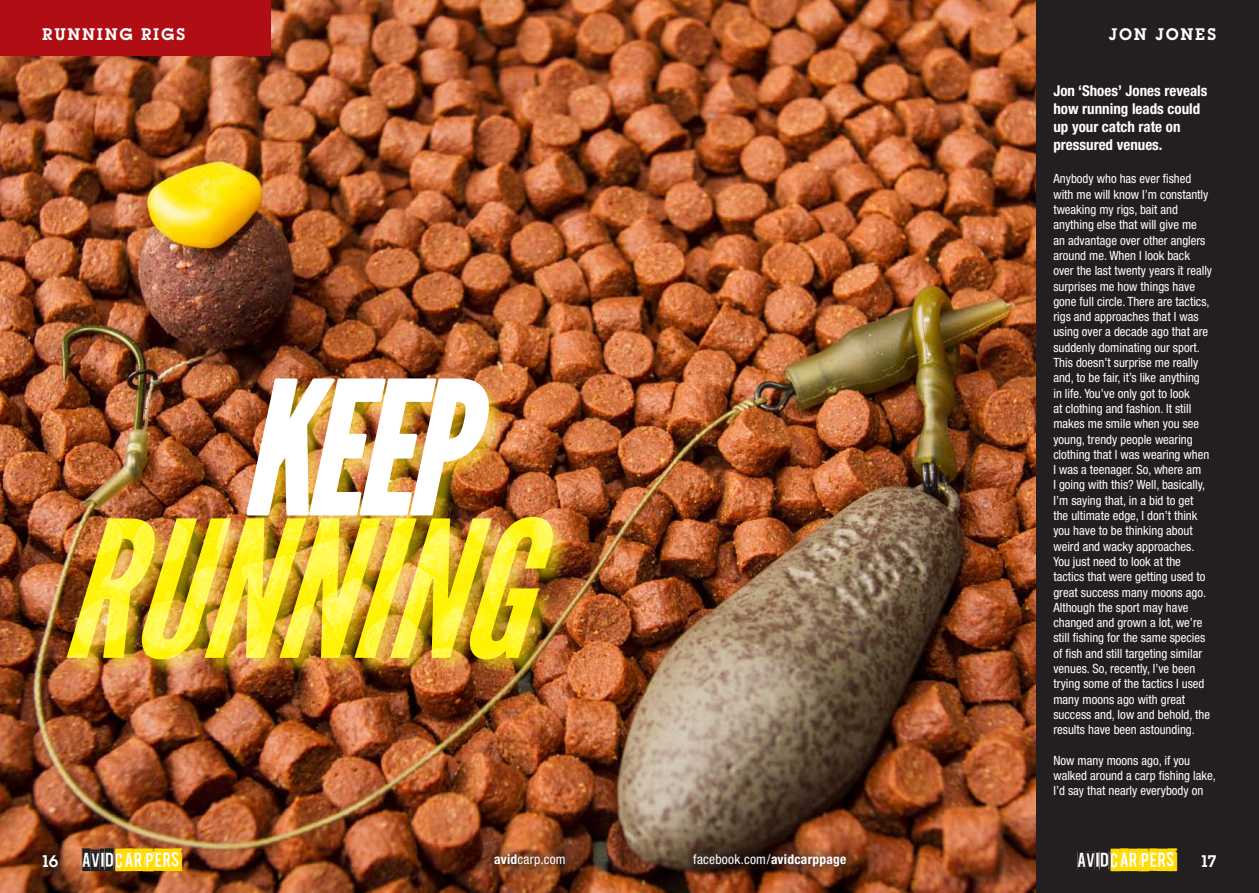
<style>
.page{position:relative;width:1259px;height:893px;background:#fff}
.page>*{position:absolute;margin:0;border:0;box-sizing:border-box;transform-origin:0 0}
.t1{font:italic 189.75px "League Gothic";color:#fff101}
.t2{font:italic 181.95px "League Gothic";color:#fff}
.t3{font:21px "Payday";color:#ffdb01}
.t4{font:600 16.5px "Lubalin Graph IT Cby BT";letter-spacing:.1em;color:#fff}
.t5{font:700 condensed 15px/18px "Helvetica Neue";color:#fff}
.t6{font:15px "Lubalin Demi";color:#fff}
.t7{font:condensed 13.5px "Helvetica Neue";letter-spacing:.02em;color:#fff}
.t8{font:condensed 12.75px/15.3px "Helvetica Neue";color:#fff}
.s1{color:#231f20}
.s2{font-weight:700}
</style>
<div class="page">
<img style="left:0;top:0;width:1036px;height:893px">
<div style="left:68px;top:518px;width:502px;height:159px;background:#fff101;opacity:.5"></div>
<div style="left:1036px;top:0;width:223px;height:893px;background:#231f20"></div>
<div style="left:247px;top:379px;width:259px;height:154px;background:#fff101;opacity:.5"></div>
<img style="left:244px;top:376px;width:247px;height:141px">
<div style="left:1077px;top:852px;width:32px;height:18px;background:#fff"></div>
<div style="left:1110px;top:852px;width:66px;height:18px;background:#fff"></div>
<div style="left:82px;top:852px;width:32px;height:18px;background:#fff"></div>
<div style="left:116px;top:852px;width:65px;height:18px;background:#fff"></div>
<div style="left:0;top:0;width:270px;height:55px;background:#b00d15"></div>
<div style="left:680px;top:842px;width:179px;height:37px;background:#231f20;opacity:.75"></div>
<div style="left:30px;top:842px;width:41px;height:38px;background:#231f20;opacity:.75"></div>
<div style="left:481px;top:842px;width:97px;height:37px;background:#231f20;opacity:.75"></div>
<p class="t4" style="left:42px;top:24px;width:145px">RUNNING RIGS</p>
<p class="t4" style="left:1108px;top:24px;width:110px">JON JONES</p>
<h2 class="t2" style="left:241px;top:341px;width:229px">KEEP</h2>
<h1 class="t1" style="left:59px;top:477px;width:468px">RUNNING</h1>
<p class="t5" style="left:1053px;top:82px;width:156px">Jon ‘Shoes’ Jones reveals how running leads could up your catch rate on pressured venues.</p>
<p class="t8" style="left:1053px;top:171px;width:160px">Anybody who has ever fished with me will know I’m constantly tweaking my rigs, bait and anything else that will give me<br>an advantage over other anglers around me. When I look back over the last twenty years it really surprises me how things have gone full circle. There are tactics, rigs and approaches that I was using over a decade ago that are suddenly dominating our sport.<br>This doesn’t surprise me really and, to be fair, it’s like anything<br>in life. You’ve only got to look<br>at clothing and fashion. It still makes me smile when you see young, trendy people wearing clothing that I was wearing when<br>I was a teenager. So, where am<br>I going with this? Well, basically,<br>I’m saying that, in a bid to get<br>the ultimate edge, I don’t think you have to be thinking about weird and wacky approaches.<br>You just need to look at the tactics that were getting used to great success many moons ago.<br>Although the sport may have changed and grown a lot, we’re still fishing for the same species of fish and still targeting similar venues. So, recently, I’ve been trying some of the tactics I used many moons ago with great success and, low and behold, the results have been astounding.</p>
<p class="t8" style="left:1053px;top:753px;width:164px">Now many moons ago, if you walked around a carp fishing lake,<br>I’d say that nearly everybody on</p>
<p class="t6" style="left:43px;top:851px;width:17px">16</p>
<p class="t3" style="left:82px;top:848px;width:100px"><span class="s1">AVID</span>CARPERS</p>
<p class="t7" style="left:494px;top:852px;width:73px"><span class="s2">avid</span>carp.com</p>
<p class="t7" style="left:693px;top:852px;width:155px">facebook.com/<span class="s2">avidcarppage</span></p>
<p class="t3" style="left:1077px;top:848px;width:100px"><span class="s1">AVID</span>CARPERS</p>
<p class="t6" style="left:1201px;top:851px;width:16px">17</p>
</div>
